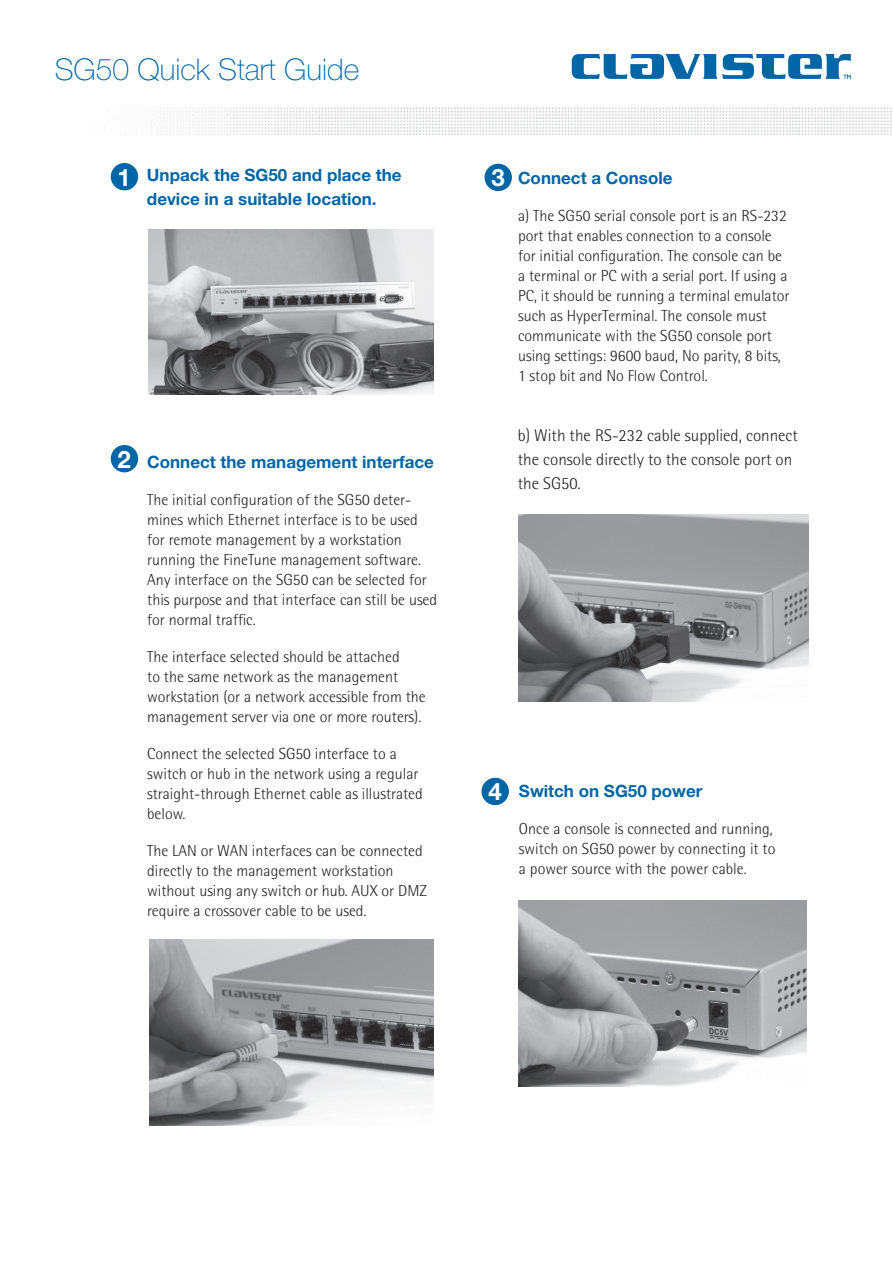
<style>
.page{position:relative;width:893px;height:1263px;background:#fff}
.page>*{position:absolute;margin:0;border:0;box-sizing:border-box;transform-origin:0 0}
.t1{font:100 30px "Helvetica Neue";color:#0166a5}
.t2{font:700 24px "Helvetica Neue";color:#fff}
.t3{font:700 16.95px/24px "Helvetica Neue";color:#0166a5}
.t4{font:300 16.95px/24px "Rotis Semi Sans";color:#231f20}
.t5{font:300 16.05px/20px "Rotis Semi Sans";color:#231f20}
</style>
<div class="page">
<img style="left:135px;top:107px;width:757px;height:28px">
<svg style="left:572px;top:54px;width:279px;height:25px"></svg>
<div style="left:111px;top:163px;width:27px;height:27px;background:#0166a5;border-radius:50%"></div>
<div style="left:111px;top:445px;width:27px;height:27px;background:#0166a5;border-radius:50%"></div>
<div style="left:485px;top:164px;width:27px;height:27px;background:#0166a5;border-radius:50%"></div>
<img style="left:149px;top:230px;width:285px;height:164px">
<img style="left:149px;top:940px;width:285px;height:185px">
<img style="left:518px;top:514px;width:291px;height:187px">
<div style="left:481px;top:778px;width:28px;height:27px;background:#0166a5;border-radius:50%"></div>
<img style="left:518px;top:900px;width:288px;height:187px">
<h1 class="t1" style="left:55px;top:52px;width:306px">SG50 Quick Start Guide</h1>
<h2 class="t2" style="left:118px;top:162px;width:15px">1</h2>
<p class="t3" style="left:147px;top:163px;width:256px">Unpack the SG50 and place the device in a suitable location.</p>
<h2 class="t2" style="left:118px;top:444px;width:15px">2</h2>
<p class="t3" style="left:147px;top:449px;width:288px">Connect the management interface</p>
<p class="t5" style="left:147px;top:489px;width:292px">The initial configuration of the SG50 deter&shy;mines which Ethernet interface is to be used for remote management by a workstation running the FineTune management software.<br>Any interface on the SG50 can be selected for this purpose and that interface can still be used for normal traffic.</p>
<p class="t5" style="left:147px;top:646px;width:280px">The interface selected should be attached<br>to the same network as the management workstation (or a network accessible from the management server via one or more routers).</p>
<p class="t5" style="left:147px;top:743px;width:277px">Connect the selected SG50 interface to a switch or hub in the network using a regular straight-through Ethernet cable as illustrated below.</p>
<p class="t5" style="left:147px;top:840px;width:281px">The LAN or WAN interfaces can be connected directly to the management workstation without using any switch or hub. AUX or DMZ require a crossover cable to be used.</p>
<h2 class="t2" style="left:491px;top:163px;width:15px">3</h2>
<p class="t3" style="left:518px;top:166px;width:156px">Connect a Console</p>
<p class="t5" style="left:518px;top:206px;width:273px">a) The SG50 serial console port is an RS-232 port that enables connection to a console for initial configuration. The console can be a terminal or PC with a serial port. If using a PC, it should be running a terminal emulator such as HyperTerminal. The console must communicate with the SG50 console port using settings: 9600 baud, No parity, 8 bits, 1 stop bit and No Flow Control.</p>
<p class="t4" style="left:518px;top:423px;width:282px">b) With the RS-232 cable supplied, connect the console directly to the console port on the SG50.</p>
<h2 class="t2" style="left:488px;top:777px;width:15px">4</h2>
<p class="t3" style="left:519px;top:779px;width:185px">Switch on SG50 power</p>
<p class="t5" style="left:519px;top:819px;width:258px">Once a console is connected and running, switch on SG50 power by connecting it to a power source with the power cable.</p>
</div>
